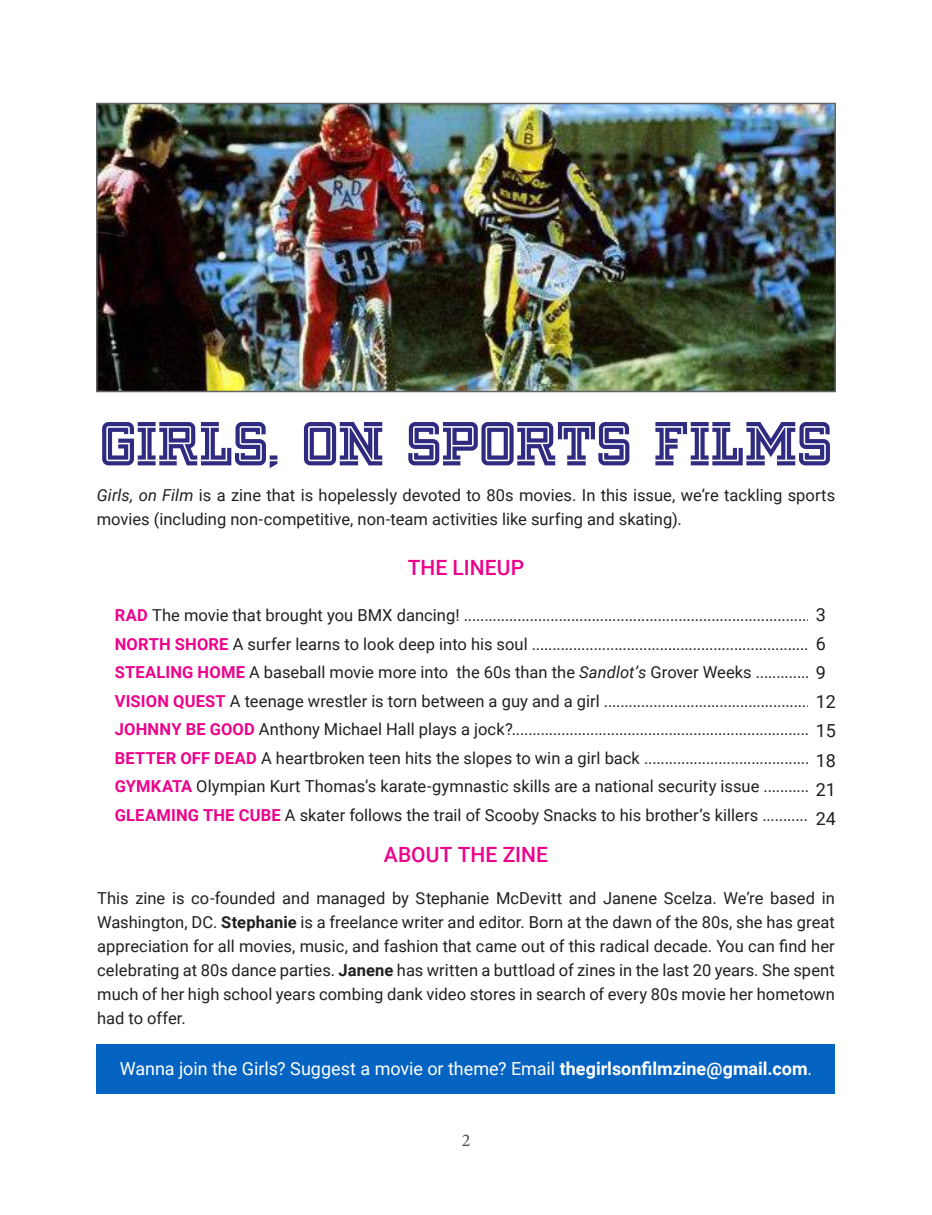
<style>
.page{position:relative;width:932px;height:1215px;background:#fff}
.page>*{position:absolute;margin:0;border:0;box-sizing:border-box;transform-origin:0 0}
.t1{font:57px "Fargo Faro NF";letter-spacing:-.01em;color:#2e2b80}
.t2{font:500 21px "Roboto";letter-spacing:.005em;color:#ed028c}
.t3{font:18px "Roboto";letter-spacing:-.005em;color:#fff}
.t4{font:18px/29.1px "Roboto";color:#231f20;text-align:justify}
.t5{font:18px "Minion Pro";color:#524a47}
.t6{font:16.5px/28.5px "Roboto";color:#231f20}
.s1{font-style:italic}
.s2{font-weight:700;color:#ed028c}
.s3{font-size:18px}
.s4{font-weight:700}
</style>
<div class="page">
<img style="left:99px;top:106px;width:734px;height:283px">
<div style="left:96px;top:103px;width:740px;height:289px;border:2px solid #636366"></div>
<div style="left:97px;top:1044px;width:738px;height:50px;background:#0563c1"></div>
<h1 class="t1" style="left:100px;top:409px;width:733px">GIRLS, ON SPORTS FILMS</h1>
<p class="t6" style="left:97px;top:483px;width:740px;line-height:24px"><span class="s1">Girls, on Film</span> is a zine that is hopelessly devoted to 80s movies. In this issue, we’re tackling sports movies (including non-competitive, non-team activities like surfing and skating).</p>
<p class="t2" style="left:407px;top:553px;width:118px">THE LINEUP</p>
<p class="t6" style="left:115px;top:601px;width:722px"><span class="s2">RAD</span> The movie that brought you BMX dancing! .................................................................................... <span class="s3">3<br></span><span class="s2">NORTH SHORE</span> A surfer learns to look deep into his soul ................................................................... <span class="s3">6<br></span><span class="s2">STEALING HOME</span> A baseball movie more into the 60s than the <span class="s1">Sandlot’s</span> Grover Weeks ............. <span class="s3">9<br></span><span class="s2">VISION QUEST</span> A teenage wrestler is torn between a guy and a girl .................................................. <span class="s3">12<br></span><span class="s2">JOHNNY BE GOOD</span> Anthony Michael Hall plays a jock?.........................................................................<br><span class="s2">BETTER OFF DEAD</span> A heartbroken teen hits the slopes to win a girl back .........................................<br><span class="s2">GYMKATA</span> Olympian Kurt Thomas’s karate-gymnastic skills are a national security issue ...........<br><span class="s2">GLEAMING THE CUBE</span> A skater follows the trail of Scooby Snacks to his brother’s killers ...........</p>
<p class="t4" style="left:815px;top:716px;width:22px">15<br>18<br>21<br>24</p>
<p class="t2" style="left:384px;top:840px;width:166px">ABOUT THE ZINE</p>
<p class="t6" style="left:97px;top:886px;width:739px;line-height:24px;text-align:justify">This zine is co-founded and managed by Stephanie McDevitt and Janene Scelza. We’re based in Washington, DC. <span class="s4">Stephanie</span> is a freelance writer and editor. Born at the dawn of the 80s, she has great appreciation for all movies, music, and fashion that came out of this radical decade. You can find her celebrating at 80s dance parties. <span class="s4">Janene</span> has written a buttload of zines in the last 20 years. She spent much of her high school years combing dank video stores in search of every 80s movie her hometown had to offer.</p>
<p class="t3" style="left:120px;top:1056px;width:693px">Wanna join the Girls? Suggest a movie or theme? Email <span class="s4">thegirlsonfilmzine@gmail.com</span>.</p>
<p class="t5" style="left:461px;top:1128px;width:10px">2</p>
</div>
